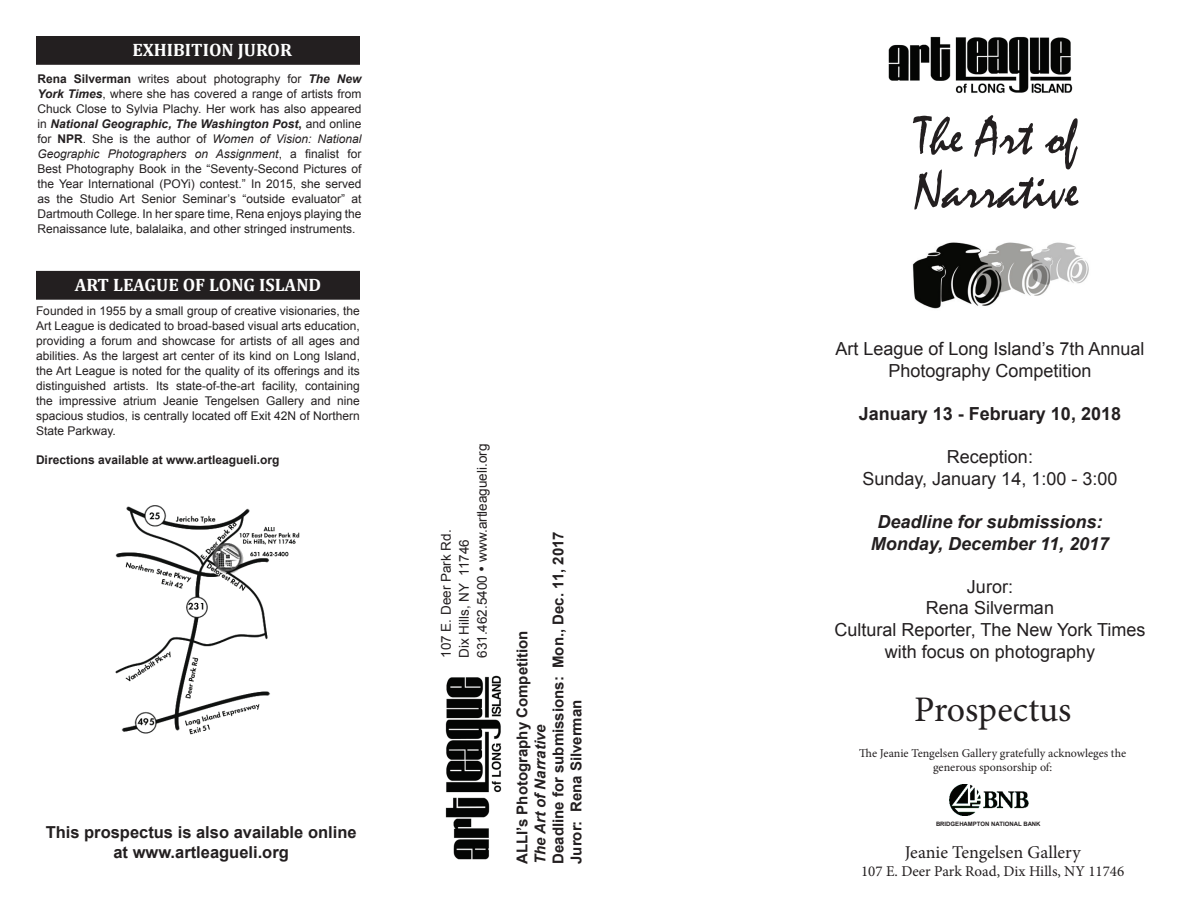
<style>
.page{position:relative;width:1188px;height:918px;background:#fff}
.page>*{position:absolute;margin:0;border:0;box-sizing:border-box;transform-origin:0 0}
.t1{font:54px/54px "Mistral";color:#231f20}
.t2{font:36px "Minion Pro";letter-spacing:-.005em;color:#231f20}
.t3{font:18px/21.6px "Arial";color:#231f20;text-align:center}
.t4{font:italic 700 18px/21.6px "Arial";color:#231f20;text-align:center}
.t5{font:700 18px "Cambria";color:#fff}
.t6{font:700 18px "Arial";color:#231f20}
.t7{font:18px "Minion Pro";color:#231f20}
.t8{font:700 16.5px/19.8px "Arial";color:#231f20;text-align:center}
.t9{font:700 15px/18px "Arial";color:#231f20}
.t10{font:15px "Minion Pro";color:#231f20}
.t11{font:italic 700 15px "Arial";color:#231f20}
.t12{font:13.5px/18px "Arial";color:#231f20}
.t13{font:12px/15px "Arial";color:#231f20;text-align:justify}
.t14{font:12px/14.4px "Minion Pro";color:#231f20;text-align:center}
.t15{font:700 12px "Arial";color:#231f20}
.t16{font:700 6px "Arial";color:#231f20}
.s1{font-weight:700}
.s2{font-weight:700;font-style:italic}
.s3{font-style:italic}
</style>
<div class="page">
<div style="left:37px;top:37px;width:322px;height:27px;background:#231f20"></div>
<div style="left:36px;top:36px;width:324px;height:29px;border:2px solid #231f20"></div>
<div style="left:37px;top:272px;width:322px;height:27px;background:#231f20"></div>
<div style="left:36px;top:271px;width:324px;height:29px;border:2px solid #231f20"></div>
<img style="left:115px;top:505px;width:185px;height:230px">
<img style="left:445px;top:675px;width:57px;height:185px">
<img style="left:888px;top:36px;width:185px;height:58px">
<img style="left:950px;top:785px;width:79px;height:30px">
<img style="left:912px;top:242px;width:177px;height:67px">
<h3 class="t5" style="left:132px;top:37px;width:161px">EXHIBITION JUROR</h3>
<p class="t13" style="left:38px;top:71px;width:326px"><span class="s1">Rena Silverman</span> writes about photography for <span class="s2">The New York Times</span>, where she has covered a range of artists from Chuck Close to Sylvia Plachy. Her work has also appeared in <span class="s2">National Geographic, The Washington Post</span><span class="s1">,</span> and online for <span class="s1">NPR</span>. She is the author of <span class="s3">Women of Vision: National Geographic Photographers on Assignment</span>, a finalist for Best Photography Book in the “Seventy-Second Pictures of the Year International (POYi) contest.” In 2015, she served as the Studio Art Senior Seminar’s “outside evaluator” at Dartmouth College. In her spare time, Rena enjoys playing the Renaissance lute, balalaika, and other stringed instruments.</p>
<h3 class="t5" style="left:75px;top:272px;width:248px">ART LEAGUE OF LONG ISLAND</h3>
<p class="t13" style="left:36px;top:303px;width:326px">Founded in 1955 by a small group of creative visionaries, the Art League is dedicated to broad-based visual arts education, providing a forum and showcase for artists of all ages and abilities. As the largest art center of its kind on Long Island, the Art League is noted for the quality of its offerings and its distinguished artists. Its state-of-the-art facility, containing the impressive atrium Jeanie Tengelsen Gallery and nine spacious studios, is centrally located off Exit 42N of Northern State Parkway.</p>
<p class="t15" style="left:36px;top:451px;width:245px">Directions available at www.artleagueli.org</p>
<h3 class="t8" style="left:46px;top:823px;width:312px">This prospectus is also available online at www.artleagueli.org</h3>
<p class="t12" style="left:437px;top:658px;width:216px;rotate:-90deg">107 E. Deer Park Rd.<br>Dix Hills, NY 11746<br>631.462.5400 • www.artleagueli.org</p>
<p class="t9" style="left:550px;top:864px;width:334px;rotate:-90deg">Deadline for submissions: Mon., Dec. 11, 2017<br>Juror: Rena Silverman</p>
<p class="t9" style="left:514px;top:864px;width:235px;rotate:-90deg">ALLI’s Photography Competition</p>
<p class="t11" style="left:530px;top:864px;width:141px;rotate:-90deg">The Art of Narrative</p>
<h1 class="t1" style="left:914px;top:112px;width:166px">The Art of<br>Narrative</h1>
<h3 class="t3" style="left:836px;top:338px;width:310px">Art League of Long Island’s 7th Annual<br>Photography Competition</h3>
<h3 class="t6" style="left:859px;top:402px;width:264px">January 13 - February 10, 2018</h3>
<h3 class="t3" style="left:863px;top:446px;width:256px">Reception:<br>Sunday, January 14, 1:00 - 3:00</h3>
<h3 class="t4" style="left:871px;top:511px;width:240px">Deadline for submissions:<br>Monday, December 11, 2017</h3>
<h3 class="t3" style="left:835px;top:576px;width:312px">Juror:<br>Rena Silverman<br>Cultural Reporter, The New York Times with focus on photography</h3>
<h2 class="t2" style="left:914px;top:685px;width:159px">Prospectus</h2>
<p class="t14" style="left:859px;top:746px;width:268px">The Jeanie Tengelsen Gallery gratefully acknowleges the generous sponsorship of:</p>
<p class="t16" style="left:936px;top:820px;width:106px">BRIDGEHAMPTON NATIONAL BANK</p>
<h3 class="t7" style="left:905px;top:840px;width:178px">Jeanie Tengelsen Gallery</h3>
<p class="t10" style="left:861px;top:861px;width:265px">107 E. Deer Park Road, Dix Hills, NY 11746</p>
</div>
